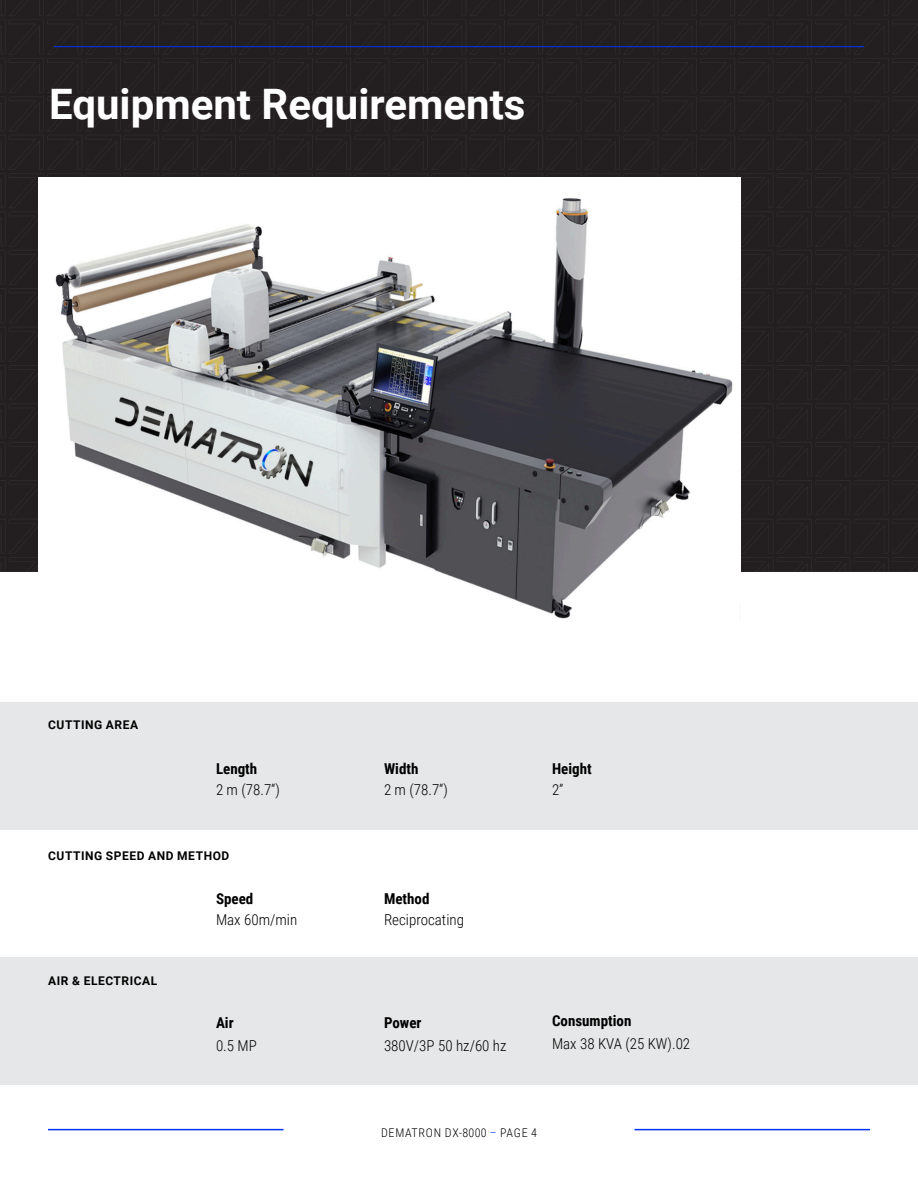
<style>
.page{position:relative;width:918px;height:1188px;background:#fff}
.page>*{position:absolute;margin:0;border:0;box-sizing:border-box;transform-origin:0 0}
.XL_Title{font:700 42px "Roboto";color:#fff}
.BODY{font:300 15px "Roboto Condensed";color:#000}
.BODY-2{font:700 15px "Roboto Condensed";color:#000}
.SMALL_TEXT{font:700 12px "Roboto";letter-spacing:.045em;color:#000}
.Page_Number_-_Center{font:300 12px "Roboto Condensed";letter-spacing:.06em;color:#000}
.s1{color:#0033f4}
</style>
<div class="page">
<div style="left:0;top:0;width:918px;height:571px;background:#231f20"></div>
<hr style="left:54px;top:46px;width:810px;height:1px;background:#0033f4">
<hr style="left:634px;top:1129px;width:236px;height:1px;background:#0033f4">
<hr style="left:48px;top:1129px;width:236px;height:1px;background:#0033f4">
<div style="left:0;top:702px;width:918px;height:127px;background:#e6e7e8"></div>
<div style="left:0;top:958px;width:918px;height:127px;background:#e6e7e8"></div>
<img style="left:39px;top:177px;width:702px;height:442px">
<p class="XL_Title" style="left:49px;top:75px;width:478px">Equipment Requirements</p>
<p class="SMALL_TEXT" style="left:48px;top:717px;width:91px">CUTTING AREA</p>
<p class="BODY-2" style="left:216px;top:758px;width:43px">Length</p>
<p class="BODY" style="left:216px;top:779px;width:65px">2 m (78.7”)</p>
<p class="SMALL_TEXT" style="left:48px;top:848px;width:183px">CUTTING SPEED AND METHOD</p>
<p class="BODY-2" style="left:216px;top:889px;width:39px">Speed</p>
<p class="SMALL_TEXT" style="left:48px;top:972px;width:111px">AIR &amp; ELECTRICAL</p>
<p class="BODY" style="left:216px;top:909px;width:83px">Max 60m/min</p>
<p class="BODY-2" style="left:216px;top:1012px;width:19px">Air</p>
<p class="BODY" style="left:216px;top:1035px;width:42px">0.5 MP</p>
<p class="BODY-2" style="left:384px;top:758px;width:36px">Width</p>
<p class="BODY" style="left:384px;top:779px;width:65px">2 m (78.7”)</p>
<p class="BODY-2" style="left:552px;top:758px;width:41px">Height</p>
<p class="BODY" style="left:552px;top:779px;width:13px">2”</p>
<p class="BODY-2" style="left:384px;top:889px;width:47px">Method</p>
<p class="BODY" style="left:384px;top:909px;width:81px">Reciprocating</p>
<p class="BODY-2" style="left:384px;top:1012px;width:39px">Power</p>
<p class="BODY" style="left:384px;top:1035px;width:124px">380V/3P 50 hz/60 hz</p>
<p class="BODY-2" style="left:552px;top:1010px;width:81px">Consumption</p>
<p class="BODY" style="left:552px;top:1034px;width:140px">Max 38 KVA (25 KW).02</p>
<p class="Page_Number_-_Center" style="left:381px;top:1124px;width:157px">DEMATRON DX-8000 <span class="s1">–</span> PAGE 4</p>
</div>
